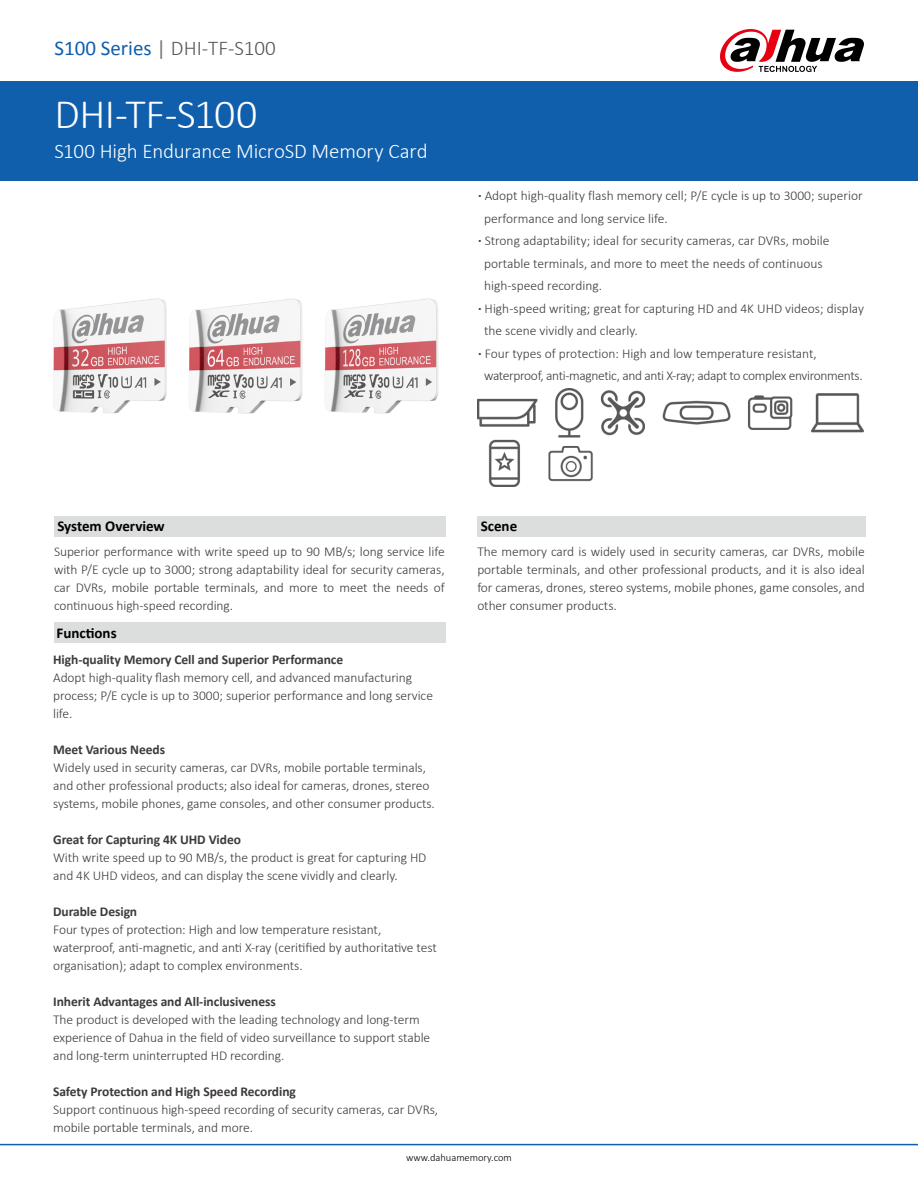
<style>
.page{position:relative;width:918px;height:1188px;background:#fff}
.page>*{position:absolute;margin:0;border:0;box-sizing:border-box;transform-origin:0 0}
.t1{font:300 42px "Calibri";letter-spacing:-.015em;color:#fff}
.t2{font:300 21px "Calibri";letter-spacing:-.01em;color:#fff}
.t3{font:300 21px "Calibri";color:#575554}
.t4{font:700 15px "Calibri";color:#000}
.t5{font:300 13.5px/18px "Calibri";letter-spacing:-.005em;color:#3e3a39}
.t6{font:700 13.5px "Calibri";letter-spacing:-.005em;color:#3e3a39}
.t7{font:300 13.5px "Calibri";letter-spacing:-.025em;color:#3e3a39}
.t8{font:300 10.5px "Calibri";color:#000}
.s1{font-weight:400;color:#0f5fad}
.s2{font-weight:400;color:#777}
.s3{font-weight:700}
</style>
<div class="page">
<div style="left:0;top:81px;width:918px;height:100px;background:#0f5fad"></div>
<hr style="left:0;top:1144px;width:918px;height:1px;background:#0f5fad">
<svg style="left:720px;top:29px;width:144px;height:43px"></svg>
<img style="left:53px;top:299px;width:385px;height:114px">
<div style="left:54px;top:516px;width:391px;height:21px;background:#dcdddd"></div>
<div style="left:477px;top:516px;width:389px;height:21px;background:#dcdddd"></div>
<div style="left:54px;top:622px;width:391px;height:21px;background:#dcdddd"></div>
<img style="left:477px;top:389px;width:387px;height:98px">
<h2 class="t3" style="left:55px;top:35px;width:223px"><span class="s1">S100 Series</span> <span class="s2">|</span> DHI-TF-S100</h2>
<h1 class="t1" style="left:55px;top:88px;width:204px">DHI-TF-S100</h1>
<h2 class="t2" style="left:55px;top:138px;width:375px">S100 High Endurance MicroSD Memory Card</h2>
<p class="t5" style="left:478px;top:187px;width:386px"><span class="s3">·</span> Adopt high-quality flash memory cell; P/E cycle is up to 3000; superior</p>
<p class="t5" style="left:484px;top:209px;width:185px">performance and long service life.</p>
<p class="t5" style="left:478px;top:232px;width:353px"><span class="s3">·</span> Strong adaptability; ideal for security cameras, car DVRs, mobile</p>
<p class="t5" style="left:484px;top:254px;width:340px">portable terminals, and more to meet the needs of continuous</p>
<p class="t5" style="left:484px;top:277px;width:120px">high-speed recording.</p>
<p class="t5" style="left:478px;top:299px;width:387px"><span class="s3">·</span> High-speed writing; great for capturing HD and 4K UHD videos; display</p>
<p class="t5" style="left:484px;top:322px;width:155px">the scene vividly and clearly.</p>
<p class="t5" style="left:478px;top:344px;width:340px"><span class="s3">·</span> Four types of protection: High and low temperature resistant,</p>
<p class="t7" style="left:484px;top:367px;width:380px">waterproof, anti-magnetic, and anti X-ray; adapt to complex environments.</p>
<p class="t4" style="left:57px;top:516px;width:109px">System Overview</p>
<p class="t5" style="left:54px;top:542px;width:392px;text-align:justify">Superior performance with write speed up to 90 MB/s; long service life with P/E cycle up to 3000; strong adaptability ideal for security cameras, car DVRs, mobile portable terminals, and more to meet the needs of continuous high-speed recording.</p>
<p class="t4" style="left:57px;top:624px;width:62px">Functions</p>
<p class="t6" style="left:53px;top:651px;width:292px">High-quality Memory Cell and Superior Performance</p>
<p class="t5" style="left:53px;top:668px;width:381px">Adopt high-quality flash memory cell, and advanced manufacturing process; P/E cycle is up to 3000; superior performance and long service life.</p>
<p class="t6" style="left:53px;top:741px;width:113px">Meet Various Needs</p>
<p class="t5" style="left:53px;top:758px;width:383px">Widely used in security cameras, car DVRs, mobile portable terminals, and other professional products; also ideal for cameras, drones, stereo systems, mobile phones, game consoles, and other consumer products.</p>
<p class="t6" style="left:53px;top:831px;width:189px">Great for Capturing 4K UHD Video</p>
<p class="t5" style="left:53px;top:848px;width:375px">With write speed up to 90 MB/s, the product is great for capturing HD and 4K UHD videos, and can display the scene vividly and clearly.</p>
<p class="t6" style="left:53px;top:903px;width:86px">Durable Design</p>
<p class="t5" style="left:53px;top:920px;width:385px">Four types of protection: High and low temperature resistant, waterproof, anti-magnetic, and anti X-ray (ceritified by authoritative test organisation); adapt to complex environments.</p>
<p class="t6" style="left:53px;top:993px;width:224px">Inherit Advantages and All-inclusiveness</p>
<p class="t5" style="left:53px;top:1010px;width:379px">The product is developed with the leading technology and long-term experience of Dahua in the field of video surveillance to support stable and long-term uninterrupted HD recording.</p>
<p class="t6" style="left:53px;top:1083px;width:244px">Safety Protection and High Speed Recording</p>
<p class="t5" style="left:53px;top:1100px;width:387px">Support continuous high-speed recording of security cameras, car DVRs, mobile portable terminals, and more.</p>
<p class="t4" style="left:481px;top:516px;width:38px">Scene</p>
<p class="t5" style="left:477px;top:542px;width:389px;text-align:justify">The memory card is widely used in security cameras, car DVRs, mobile portable terminals, and other professional products, and it is also ideal for cameras, drones, stereo systems, mobile phones, game consoles, and other consumer products.</p>
<p class="t8" style="left:406px;top:1151px;width:107px">www.dahuamemory.com</p>
</div>
